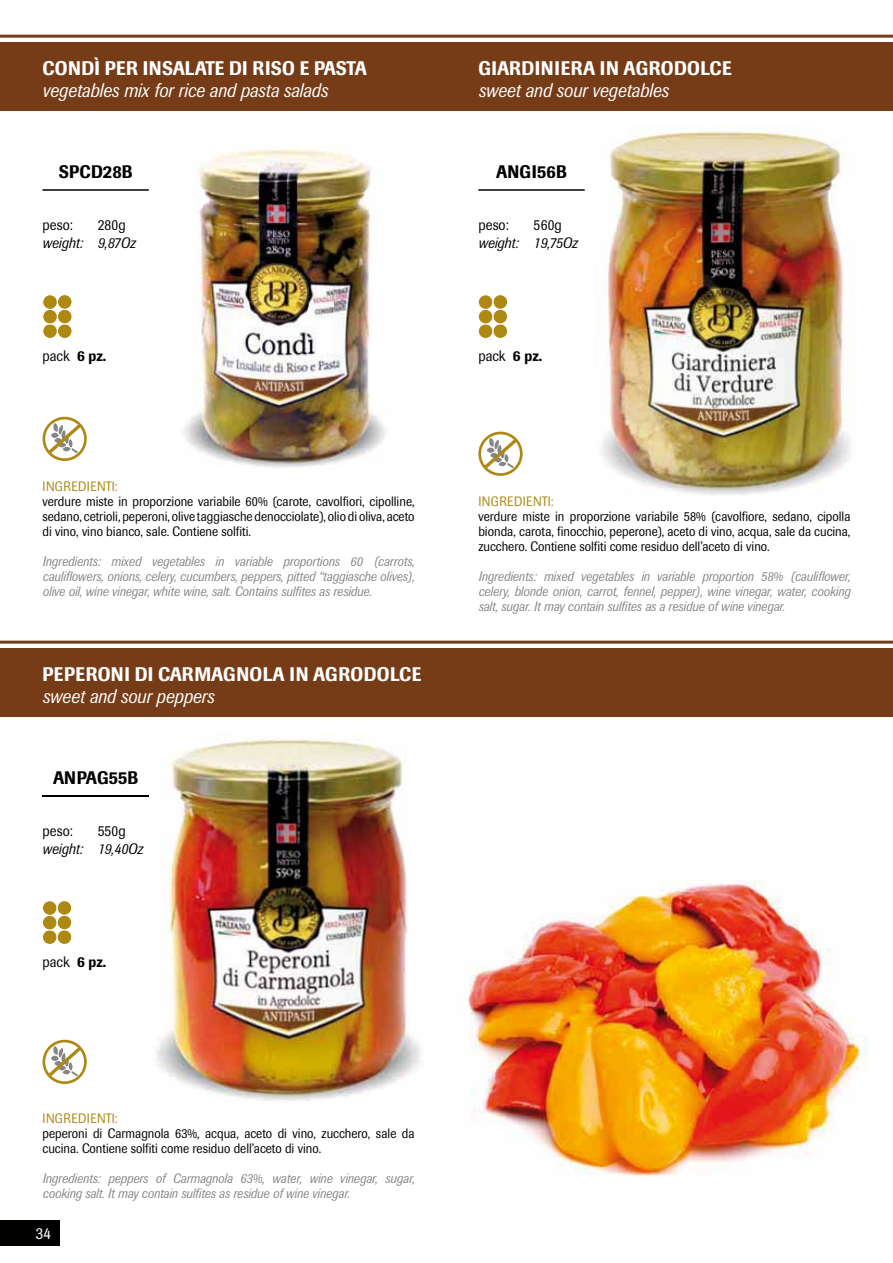
<style>
.page{position:relative;width:893px;height:1263px;background:#fff}
.page>*{position:absolute;margin:0;border:0;box-sizing:border-box;transform-origin:0 0}
.t1{font:500 19.5px "Imago";letter-spacing:.02em;color:#fff;scale:.9 1}
.t2{font:italic 19.5px "Imago";color:#fff;scale:.9 1}
.t3{font:500 18px "Imago";color:#010100;scale:.9 1}
.t4{font:16.5px "Imago";color:#fff;scale:.9 1}
.t5{font:15px "Imago";color:#010100;scale:.9 1}
.t6{font:italic 15px "Imago";color:#010100;scale:.9 1}
.t7{font:italic 13.5px/15px "Imago";color:#858687;text-align:justify;scale:.9 1}
.t8{font:13.5px/15px "Imago";color:#010100;text-align:justify;scale:.9 1}
.t9{font:13.5px "Imago";letter-spacing:.04em;color:#ad8914;scale:.9 1}
.s1{font-weight:500}
</style>
<div class="page">
<div style="left:0;top:1220px;width:60px;height:26px;background:#010100"></div>
<div style="left:0;top:43px;width:893px;height:68px;background:#753c17"></div>
<div style="left:0;top:648px;width:893px;height:68px;background:#753c17"></div>
<img style="left:183px;top:148px;width:204px;height:320px">
<img style="left:602px;top:126px;width:248px;height:369px">
<hr style="left:43px;top:795px;width:106px;height:2px;background:#010000">
<img style="left:155px;top:739px;width:266px;height:362px">
<div style="left:42px;top:930px;width:15px;height:14px;background:#ad8914;border-radius:50%"></div>
<div style="left:42px;top:930px;width:15px;height:15px;border:1px solid #fff;border-radius:50%"></div>
<div style="left:42px;top:915px;width:15px;height:15px;background:#ad8914;border-radius:50%"></div>
<div style="left:42px;top:915px;width:15px;height:15px;border:1px solid #fff;border-radius:50%"></div>
<div style="left:42px;top:901px;width:15px;height:14px;background:#ad8914;border-radius:50%"></div>
<div style="left:42px;top:900px;width:15px;height:15px;border:1px solid #fff;border-radius:50%"></div>
<div style="left:57px;top:930px;width:15px;height:14px;background:#ad8914;border-radius:50%"></div>
<div style="left:57px;top:930px;width:15px;height:15px;border:1px solid #fff;border-radius:50%"></div>
<div style="left:57px;top:915px;width:15px;height:15px;background:#ad8914;border-radius:50%"></div>
<div style="left:57px;top:915px;width:15px;height:15px;border:1px solid #fff;border-radius:50%"></div>
<div style="left:57px;top:901px;width:15px;height:14px;background:#ad8914;border-radius:50%"></div>
<div style="left:57px;top:900px;width:15px;height:15px;border:1px solid #fff;border-radius:50%"></div>
<hr style="left:43px;top:189px;width:106px;height:2px;background:#010000">
<svg style="left:43px;top:417px;width:44px;height:44px"></svg>
<hr style="left:478px;top:189px;width:107px;height:2px;background:#010000">
<div style="left:478px;top:324px;width:15px;height:14px;background:#ad8914;border-radius:50%"></div>
<div style="left:478px;top:324px;width:15px;height:15px;border:1px solid #fff;border-radius:50%"></div>
<div style="left:478px;top:309px;width:15px;height:15px;background:#ad8914;border-radius:50%"></div>
<div style="left:478px;top:309px;width:15px;height:15px;border:1px solid #fff;border-radius:50%"></div>
<div style="left:478px;top:295px;width:15px;height:14px;background:#ad8914;border-radius:50%"></div>
<div style="left:478px;top:295px;width:15px;height:15px;border:1px solid #fff;border-radius:50%"></div>
<div style="left:493px;top:324px;width:15px;height:14px;background:#ad8914;border-radius:50%"></div>
<div style="left:493px;top:324px;width:15px;height:15px;border:1px solid #fff;border-radius:50%"></div>
<div style="left:493px;top:309px;width:15px;height:15px;background:#ad8914;border-radius:50%"></div>
<div style="left:493px;top:309px;width:15px;height:15px;border:1px solid #fff;border-radius:50%"></div>
<div style="left:493px;top:295px;width:15px;height:14px;background:#ad8914;border-radius:50%"></div>
<div style="left:493px;top:294px;width:15px;height:15px;border:1px solid #fff;border-radius:50%"></div>
<svg style="left:478px;top:432px;width:45px;height:44px"></svg>
<svg style="left:43px;top:1040px;width:44px;height:44px"></svg>
<hr style="left:0;top:641px;width:893px;height:3px;background:#753c17">
<hr style="left:0;top:35px;width:893px;height:3px;background:#753c17">
<div style="left:43px;top:324px;width:14px;height:14px;background:#ad8914;border-radius:50%"></div>
<div style="left:43px;top:324px;width:15px;height:15px;border:1px solid #fff;border-radius:50%"></div>
<div style="left:43px;top:309px;width:14px;height:15px;background:#ad8914;border-radius:50%"></div>
<div style="left:43px;top:309px;width:15px;height:15px;border:1px solid #fff;border-radius:50%"></div>
<div style="left:43px;top:295px;width:14px;height:14px;background:#ad8914;border-radius:50%"></div>
<div style="left:43px;top:295px;width:15px;height:15px;border:1px solid #fff;border-radius:50%"></div>
<div style="left:57px;top:324px;width:15px;height:14px;background:#ad8914;border-radius:50%"></div>
<div style="left:57px;top:324px;width:15px;height:15px;border:1px solid #fff;border-radius:50%"></div>
<div style="left:57px;top:309px;width:15px;height:15px;background:#ad8914;border-radius:50%"></div>
<div style="left:57px;top:309px;width:15px;height:15px;border:1px solid #fff;border-radius:50%"></div>
<div style="left:57px;top:295px;width:15px;height:14px;background:#ad8914;border-radius:50%"></div>
<div style="left:57px;top:294px;width:15px;height:15px;border:1px solid #fff;border-radius:50%"></div>
<img style="left:468px;top:880px;width:400px;height:296px">
<h1 class="t1" style="left:43px;top:61px;width:362px">CONDÌ PER INSALATE DI RISO E PASTA</h1>
<h1 class="t2" style="left:43px;top:84px;width:318px">vegetables mix for rice and pasta salads</h1>
<h1 class="t1" style="left:478px;top:61px;width:283px">GIARDINIERA IN AGRODOLCE</h1>
<h1 class="t2" style="left:478px;top:84px;width:213px">sweet and sour vegetables</h1>
<h2 class="t3" style="left:59px;top:166px;width:84px">SPCD28B</h2>
<h2 class="t3" style="left:496px;top:166px;width:80px">ANGI56B</h2>
<p class="t5" style="left:43px;top:220px;width:35px">peso:</p>
<p class="t5" style="left:98px;top:220px;width:32px">280g</p>
<p class="t6" style="left:43px;top:238px;width:105px">weight: 9,87Oz</p>
<p class="t5" style="left:478px;top:220px;width:35px">peso:</p>
<p class="t5" style="left:534px;top:220px;width:33px">560g</p>
<p class="t6" style="left:478px;top:238px;width:112px">weight: 19,75Oz</p>
<p class="t5" style="left:43px;top:351px;width:72px">pack <span class="s1">6 pz.</span></p>
<p class="t5" style="left:478px;top:351px;width:72px">pack <span class="s1">6 pz.</span></p>
<p class="t9" style="left:43px;top:481px;width:85px">INGREDIENTI:</p>
<p class="t8" style="left:43px;top:495px;width:415px">verdure miste in proporzione variabile 60% (carote, cavolfiori, cipolline, sedano, cetrioli, peperoni, olive taggiasche denocciolate), olio di oliva, aceto di vino, vino bianco, sale. Contiene solfiti.</p>
<p class="t7" style="left:43px;top:555px;width:415px">Ingredients: mixed vegetables in variable proportions 60 (carrots, cauliflowers, onions, celery, cucumbers, peppers, pitted “taggiasche olives), olive oil, wine vinegar, white wine, salt. Contains sulfites as residue.</p>
<h1 class="t1" style="left:43px;top:667px;width:422px">PEPERONI DI CARMAGNOLA IN AGRODOLCE</h1>
<h1 class="t2" style="left:43px;top:690px;width:192px">sweet and sour peppers</h1>
<h2 class="t3" style="left:53px;top:772px;width:96px">ANPAG55B</h2>
<p class="t5" style="left:43px;top:826px;width:35px">peso:</p>
<p class="t5" style="left:98px;top:826px;width:32px">550g</p>
<p class="t6" style="left:43px;top:844px;width:113px">weight: 19,40Oz</p>
<p class="t5" style="left:43px;top:956px;width:72px">pack <span class="s1">6 pz.</span></p>
<p class="t9" style="left:43px;top:1114px;width:85px">INGREDIENTI:</p>
<p class="t8" style="left:43px;top:1127px;width:415px">peperoni di Carmagnola 63%, acqua, aceto di vino, zucchero, sale da cucina. Contiene solfiti come residuo dell’aceto di vino.</p>
<p class="t7" style="left:43px;top:1172px;width:415px">Ingredients: peppers of Carmagnola 63%, water, wine vinegar, sugar, cooking salt. It may contain sulfites as residue of wine vinegar.</p>
<p class="t4" style="left:36px;top:1228px;width:18px">34</p>
<p class="t9" style="left:478px;top:496px;width:85px">INGREDIENTI:</p>
<p class="t8" style="left:478px;top:510px;width:415px">verdure miste in proporzione variabile 58% (cavolfiore, sedano, cipolla bionda, carota, finocchio, peperone), aceto di vino, acqua, sale da cucina, zucchero. Contiene solfiti come residuo dell’aceto di vino.</p>
<p class="t7" style="left:478px;top:570px;width:415px">Ingredients: mixed vegetables in variable proportion 58% (cauliflower, celery, blonde onion, carrot, fennel, pepper), wine vinegar, water, cooking salt, sugar. It may contain sulfites as a residue of wine vinegar.</p>
</div>
